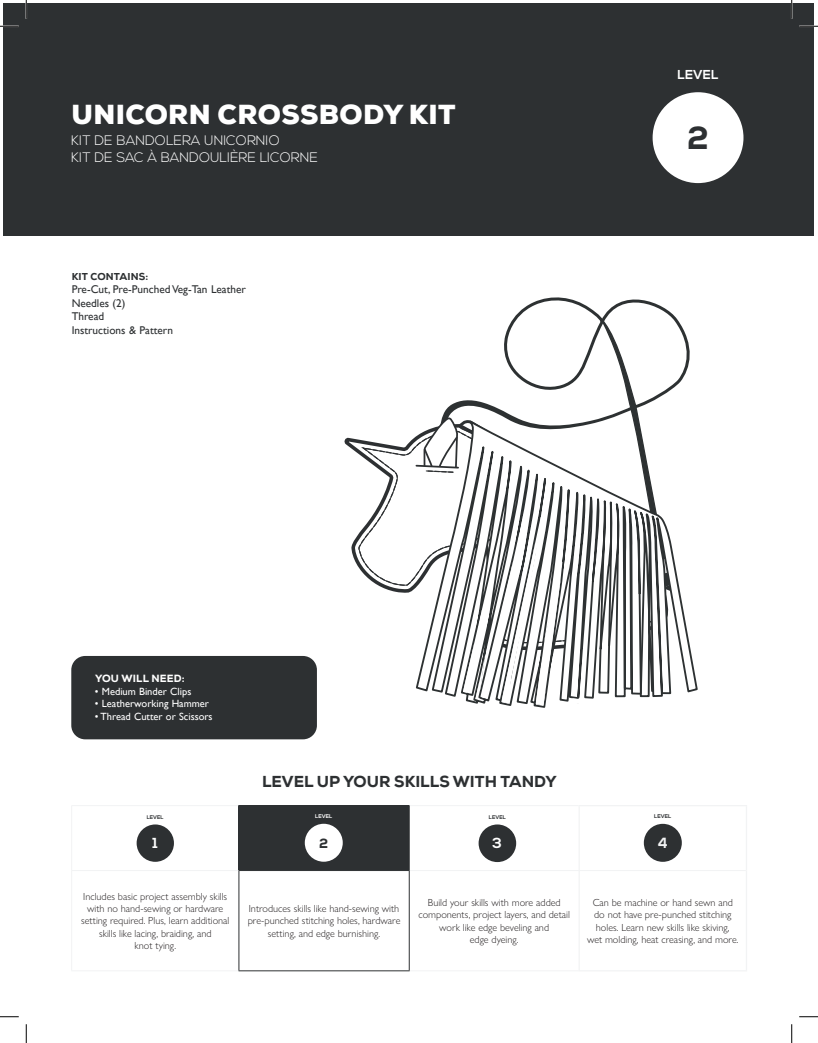
<style>
.page{position:relative;width:818px;height:1043px;background:#fff}
.page>*{position:absolute;margin:0;border:0;box-sizing:border-box;transform-origin:0 0}
.t1{font:800 32px "Nexa";color:#2d3032}
.t2{font:900 27.5px "Nexa";letter-spacing:.015em;color:#fff}
.t3{font:800 15.88px "Nexa";color:#2d3032}
.t4{font:700 14.75px "Nexa";color:#f2f3f4}
.t5{font:700 14.62px "Nexa";color:#fff}
.t6{font:700 14.5px "Nexa";color:#fff}
.t7{font:300 13.75px "Nexa";color:#fff}
.t8{font:800 13.38px "Nexa";color:#2d3032}
.t9{font:700 12.88px "Nexa";color:#fff}
.t10{font:11.25px "Gill Sans";color:#2d3032}
.t11{font:10.5px "Gill Sans";color:#fff}
.t12{font:800 10.5px "Nexa";letter-spacing:.015em;color:#fff}
.t13{font:300 10.25px/12.4px "Gill Sans Nova";color:#231f20;text-align:center}
.t14{font:800 10px "Nexa";letter-spacing:.015em;color:#2d3032}
.t15{font:700 5.38px "Nexa";color:#2d3032}
.t16{font:700 5.38px "Nexa";color:#fff}
.t17{font:700 5.25px "Nexa";color:#2d3032}
</style>
<div class="page">
<div style="left:4px;top:4px;width:810px;height:232px;background:#2d3032"></div>
<svg style="left:358px;top:438px;width:56px;height:155px"></svg>
<svg style="left:414px;top:297px;width:280px;height:408px"></svg>
<div style="left:71px;top:656px;width:246px;height:83px;background:#2d3032;border-radius:14px"></div>
<div style="left:652px;top:92px;width:91px;height:91px;background:#fff;border-radius:50%"></div>
<div style="left:238px;top:805px;width:171px;height:65px;background:#2d3032"></div>
<div style="left:305px;top:823px;width:38px;height:38px;background:#fff;border-radius:50%"></div>
<hr style="left:71px;top:805px;width:167px;height:1px;background:#f2f3f4">
<hr style="left:71px;top:806px;width:1px;height:64px;background:#f2f3f4">
<hr style="left:71px;top:870px;width:167px;height:1px;background:#f2f3f4">
<hr style="left:71px;top:870px;width:1px;height:100px;background:#f2f3f4">
<hr style="left:71px;top:970px;width:167px;height:1px;background:#f2f3f4">
<hr style="left:578px;top:805px;width:169px;height:1px;background:#f2f3f4">
<hr style="left:745px;top:806px;width:2px;height:64px;background:#f2f3f4">
<hr style="left:745px;top:870px;width:2px;height:100px;background:#f2f3f4">
<hr style="left:578px;top:970px;width:169px;height:1px;background:#f2f3f4">
<hr style="left:579px;top:870px;width:166px;height:1px;background:#f2f3f4">
<hr style="left:409px;top:805px;width:169px;height:1px;background:#f2f3f4">
<hr style="left:409px;top:870px;width:170px;height:1px;background:#f2f3f4">
<hr style="left:409px;top:970px;width:169px;height:1px;background:#f2f3f4">
<hr style="left:578px;top:806px;width:1px;height:64px;background:#f2f3f4">
<hr style="left:578px;top:870px;width:1px;height:100px;background:#f2f3f4">
<hr style="left:409px;top:806px;width:1px;height:64px;background:#2d3032">
<hr style="left:238px;top:870px;width:171px;height:1px;background:#2d3032">
<hr style="left:238px;top:870px;width:1px;height:100px;background:#2d3032">
<hr style="left:409px;top:870px;width:1px;height:100px;background:#2d3032">
<hr style="left:238px;top:970px;width:171px;height:1px;background:#2d3032">
<div style="left:137px;top:824px;width:37px;height:37px;background:#2d3032;border-radius:50%"></div>
<div style="left:643px;top:823px;width:38px;height:38px;background:#2d3032;border-radius:50%"></div>
<div style="left:478px;top:824px;width:38px;height:38px;background:#2d3032;border-radius:50%"></div>
<svg style="left:0;top:25px;width:19px;height:2px"></svg>
<svg style="left:799px;top:25px;width:19px;height:2px"></svg>
<svg style="left:0;top:1016px;width:19px;height:1px"></svg>
<svg style="left:799px;top:1016px;width:19px;height:1px"></svg>
<svg style="left:25px;top:0;width:2px;height:19px"></svg>
<svg style="left:25px;top:1024px;width:2px;height:18px"></svg>
<svg style="left:790px;top:0;width:2px;height:19px"></svg>
<svg style="left:791px;top:1024px;width:1px;height:18px"></svg>
<p class="t2" style="left:71px;top:97px;width:386px">UNICORN CROSSBODY KIT</p>
<p class="t7" style="left:71px;top:133px;width:210px">KIT DE BANDOLERA UNICORNIO</p>
<p class="t7" style="left:71px;top:149px;width:248px">KIT DE SAC À BANDOULIÈRE LICORNE</p>
<p class="t14" style="left:72px;top:270px;width:78px">KIT CONTAINS:</p>
<p class="t10" style="left:72px;top:282px;width:176px">Pre-Cut, Pre-Punched Veg-Tan Leather</p>
<p class="t10" style="left:72px;top:296px;width:55px">Needles (2)</p>
<p class="t10" style="left:72px;top:309px;width:34px">Thread</p>
<p class="t10" style="left:72px;top:323px;width:103px">Instructions &amp; Pattern</p>
<p class="t9" style="left:677px;top:67px;width:43px">LEVEL</p>
<p class="t1" style="left:687px;top:118px;width:23px">2</p>
<p class="t12" style="left:95px;top:671px;width:91px">YOU WILL NEED:</p>
<p class="t11" style="left:95px;top:685px;width:98px">• Medium Binder Clips</p>
<p class="t11" style="left:95px;top:697px;width:116px">• Leatherworking Hammer</p>
<p class="t11" style="left:95px;top:710px;width:119px">• Thread Cutter or Scissors</p>
<p class="t3" style="left:262px;top:771px;width:296px">LEVEL UP YOUR SKILLS WITH TANDY</p>
<p class="t17" style="left:147px;top:814px;width:18px">LEVEL</p>
<p class="t16" style="left:315px;top:813px;width:19px">LEVEL</p>
<p class="t15" style="left:489px;top:813px;width:18px">LEVEL</p>
<p class="t15" style="left:654px;top:813px;width:19px">LEVEL</p>
<p class="t6" style="left:153px;top:834px;width:7px">1</p>
<p class="t8" style="left:319px;top:834px;width:11px">2</p>
<p class="t5" style="left:492px;top:834px;width:11px">3</p>
<h3 class="t4" style="left:657px;top:834px;width:11px">4</h3>
<p class="t13" style="left:81px;top:889px;width:150px">Includes basic project assembly skills with no hand-sewing or hardware setting required. Plus, learn additional skills like lacing, braiding, and<br>knot tying.</p>
<p class="t13" style="left:248px;top:902px;width:154px">Introduces skills like hand-sewing with pre-punched stitching holes, hardware setting, and edge burnishing.</p>
<p class="t13" style="left:418px;top:896px;width:153px">Build your skills with more added components, project layers, and detail work like edge beveling and<br>edge dyeing.</p>
<p class="t13" style="left:587px;top:896px;width:153px">Can be machine or hand sewn and do not have pre-punched stitching holes. Learn new skills like skiving, wet molding, heat creasing, and more.</p>
</div>
